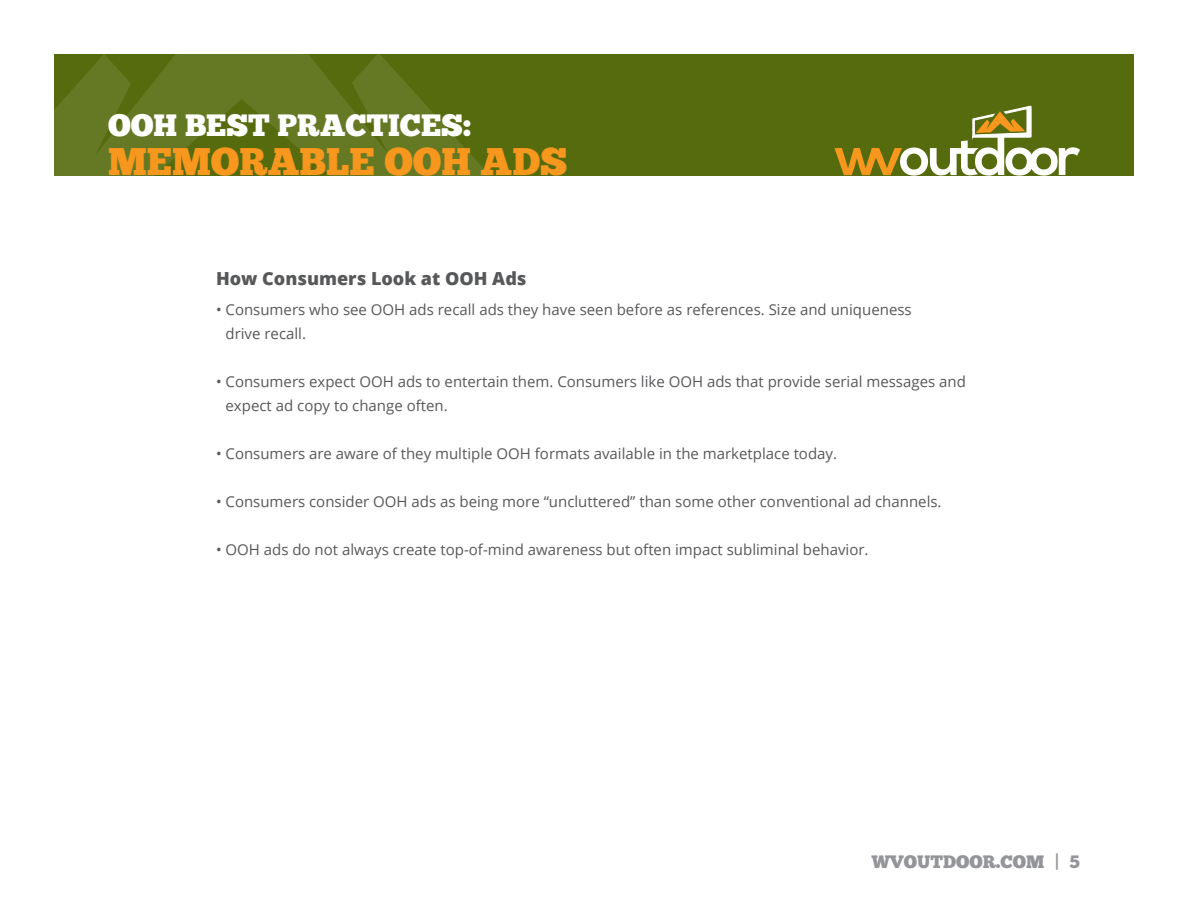
<style>
.page{position:relative;width:1188px;height:918px;background:#fff}
.page>*{position:absolute;margin:0;border:0;box-sizing:border-box;transform-origin:0 0}
.t1{font:38.55px "Chunk Five";color:#f7971d}
.t2{font:30.9px "Chunk Five";color:#fff}
.t3{font:800 18px "Open Sans";color:#57585a}
.t4{font:18px "Chunk Five";color:#939598}
.t5{font:15px/24px "Open Sans";color:#57585a}
</style>
<div class="page">
<div style="left:54px;top:54px;width:1080px;height:122px;background:#556b0e"></div>
<svg style="left:834px;top:105px;width:246px;height:71px"></svg>
<svg style="left:54px;top:54px;width:436px;height:122px;fill:#657925"></svg>
<h2 class="t2" style="left:108px;top:107px;width:365px">OOH BEST PRACTICES:</h2>
<h1 class="t1" style="left:108px;top:138px;width:461px">MEMORABLE OOH ADS</h1>
<p class="t3" style="left:216px;top:265px;width:312px">How Consumers Look at OOH Ads</p>
<p class="t5" style="left:226px;top:297px;width:688px;text-indent:-10px">• Consumers who see OOH ads recall ads they have seen before as references. Size and uniqueness drive recall.</p>
<p class="t5" style="left:226px;top:369px;width:742px;text-indent:-10px">• Consumers expect OOH ads to entertain them. Consumers like OOH ads that provide serial messages and expect ad copy to change often.</p>
<p class="t5" style="left:216px;top:441px;width:623px">• Consumers are aware of they multiple OOH formats available in the marketplace today.</p>
<p class="t5" style="left:216px;top:489px;width:727px">• Consumers consider OOH ads as being more “uncluttered” than some other conventional ad channels.</p>
<p class="t5" style="left:216px;top:537px;width:654px">• OOH ads do not always create top-of-mind awareness but often impact subliminal behavior.</p>
<p class="t4" style="left:872px;top:851px;width:210px">WVOUTDOOR.COM | 5</p>
</div>
